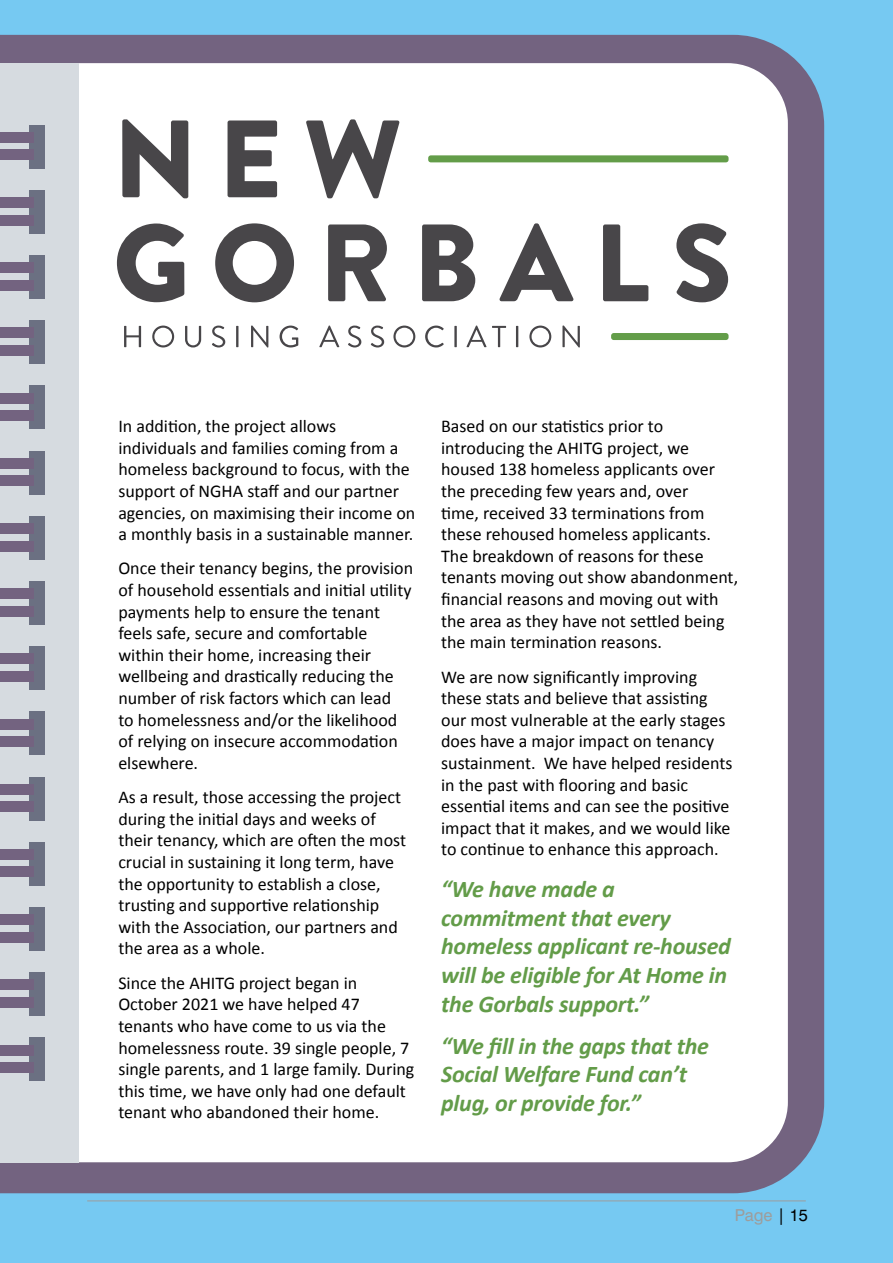
<style>
.page{position:relative;width:893px;height:1263px;background:#76c9f2}
.page>*{position:absolute;margin:0;border:0;box-sizing:border-box;transform-origin:0 0}
.t1{font:italic 700 24px/28.8px "Calibri";letter-spacing:-.01em;color:#639c49}
.t2{font:18px/21.6px "Calibri";color:#000}
.t3{font:16.5px "Swiss 721 BT";color:#9d9d9c}
.s1{color:#000}
</style>
<div class="page">
<div style="left:1px;top:35px;width:823px;height:1158px;background:#736380"></div>
<div style="left:79px;top:63px;width:709px;height:1099px;background:#fff"></div>
<div style="left:0;top:63px;width:79px;height:1099px;background:#d6dbe0"></div>
<div style="left:29px;top:125px;width:15px;height:43px;background:#6b7082"></div>
<div style="left:0;top:132px;width:34px;height:10px;background:#736380"></div>
<div style="left:0;top:150px;width:34px;height:10px;background:#736380"></div>
<div style="left:29px;top:190px;width:15px;height:43px;background:#6b7082"></div>
<div style="left:0;top:197px;width:34px;height:11px;background:#736380"></div>
<div style="left:0;top:215px;width:34px;height:10px;background:#736380"></div>
<div style="left:29px;top:255px;width:15px;height:44px;background:#6b7082"></div>
<div style="left:0;top:263px;width:34px;height:10px;background:#736380"></div>
<div style="left:0;top:280px;width:34px;height:10px;background:#736380"></div>
<div style="left:29px;top:321px;width:15px;height:43px;background:#6b7082"></div>
<div style="left:0;top:328px;width:34px;height:10px;background:#736380"></div>
<div style="left:0;top:345px;width:34px;height:11px;background:#736380"></div>
<div style="left:29px;top:386px;width:15px;height:43px;background:#6b7082"></div>
<div style="left:0;top:393px;width:34px;height:10px;background:#736380"></div>
<div style="left:0;top:410px;width:34px;height:11px;background:#736380"></div>
<div style="left:29px;top:451px;width:15px;height:43px;background:#6b7082"></div>
<div style="left:0;top:458px;width:34px;height:10px;background:#736380"></div>
<div style="left:0;top:476px;width:34px;height:10px;background:#736380"></div>
<div style="left:29px;top:516px;width:15px;height:43px;background:#6b7082"></div>
<div style="left:0;top:523px;width:34px;height:11px;background:#736380"></div>
<div style="left:0;top:541px;width:34px;height:10px;background:#736380"></div>
<div style="left:29px;top:581px;width:15px;height:44px;background:#6b7082"></div>
<div style="left:0;top:588px;width:34px;height:11px;background:#736380"></div>
<div style="left:0;top:606px;width:34px;height:10px;background:#736380"></div>
<div style="left:29px;top:646px;width:15px;height:44px;background:#6b7082"></div>
<div style="left:0;top:654px;width:34px;height:10px;background:#736380"></div>
<div style="left:0;top:671px;width:34px;height:10px;background:#736380"></div>
<div style="left:29px;top:712px;width:15px;height:43px;background:#6b7082"></div>
<div style="left:0;top:719px;width:34px;height:10px;background:#736380"></div>
<div style="left:0;top:736px;width:34px;height:11px;background:#736380"></div>
<div style="left:29px;top:777px;width:15px;height:43px;background:#6b7082"></div>
<div style="left:0;top:784px;width:34px;height:10px;background:#736380"></div>
<div style="left:0;top:802px;width:34px;height:10px;background:#736380"></div>
<div style="left:29px;top:842px;width:15px;height:43px;background:#6b7082"></div>
<div style="left:0;top:849px;width:34px;height:10px;background:#736380"></div>
<div style="left:0;top:867px;width:34px;height:10px;background:#736380"></div>
<div style="left:29px;top:907px;width:15px;height:43px;background:#6b7082"></div>
<div style="left:0;top:914px;width:34px;height:11px;background:#736380"></div>
<div style="left:0;top:932px;width:34px;height:10px;background:#736380"></div>
<div style="left:29px;top:972px;width:15px;height:44px;background:#6b7082"></div>
<div style="left:0;top:980px;width:34px;height:10px;background:#736380"></div>
<div style="left:0;top:997px;width:34px;height:10px;background:#736380"></div>
<div style="left:29px;top:1038px;width:15px;height:43px;background:#6b7082"></div>
<div style="left:0;top:1045px;width:34px;height:10px;background:#736380"></div>
<div style="left:0;top:1062px;width:34px;height:11px;background:#736380"></div>
<svg style="left:0;top:35px;width:1px;height:1158px"></svg>
<div style="left:0;top:132px;width:28px;height:10px;background:#736380"></div>
<div style="left:0;top:150px;width:28px;height:10px;background:#736380"></div>
<div style="left:0;top:197px;width:28px;height:11px;background:#736380"></div>
<div style="left:0;top:215px;width:28px;height:10px;background:#736380"></div>
<div style="left:0;top:263px;width:28px;height:10px;background:#736380"></div>
<div style="left:0;top:280px;width:28px;height:10px;background:#736380"></div>
<div style="left:0;top:328px;width:28px;height:10px;background:#736380"></div>
<div style="left:0;top:345px;width:28px;height:11px;background:#736380"></div>
<div style="left:0;top:393px;width:28px;height:10px;background:#736380"></div>
<div style="left:0;top:410px;width:28px;height:11px;background:#736380"></div>
<div style="left:0;top:458px;width:28px;height:10px;background:#736380"></div>
<div style="left:0;top:476px;width:28px;height:10px;background:#736380"></div>
<div style="left:0;top:523px;width:28px;height:11px;background:#736380"></div>
<div style="left:0;top:541px;width:28px;height:10px;background:#736380"></div>
<div style="left:0;top:588px;width:28px;height:11px;background:#736380"></div>
<div style="left:0;top:606px;width:28px;height:10px;background:#736380"></div>
<div style="left:0;top:654px;width:28px;height:10px;background:#736380"></div>
<div style="left:0;top:671px;width:28px;height:10px;background:#736380"></div>
<div style="left:0;top:719px;width:28px;height:10px;background:#736380"></div>
<div style="left:0;top:736px;width:28px;height:11px;background:#736380"></div>
<div style="left:0;top:784px;width:28px;height:10px;background:#736380"></div>
<div style="left:0;top:802px;width:28px;height:10px;background:#736380"></div>
<div style="left:0;top:849px;width:28px;height:10px;background:#736380"></div>
<div style="left:0;top:867px;width:28px;height:10px;background:#736380"></div>
<div style="left:0;top:914px;width:28px;height:11px;background:#736380"></div>
<div style="left:0;top:932px;width:28px;height:10px;background:#736380"></div>
<div style="left:0;top:980px;width:28px;height:10px;background:#736380"></div>
<div style="left:0;top:997px;width:28px;height:10px;background:#736380"></div>
<div style="left:0;top:1045px;width:28px;height:10px;background:#736380"></div>
<div style="left:0;top:1062px;width:28px;height:11px;background:#736380"></div>
<hr style="left:87px;top:1200px;width:719px;height:1px;background:#9d9d9c">
<svg style="left:122px;top:119px;width:66px;height:79px;background:#8d8b8d"></svg>
<svg style="left:228px;top:120px;width:49px;height:77px;background:#7a787a"></svg>
<svg style="left:306px;top:119px;width:94px;height:79px;background:#a5a4a6"></svg>
<svg style="left:117px;top:223px;width:67px;height:79px;background:#939294"></svg>
<svg style="left:215px;top:223px;width:79px;height:79px;background:#9b9a9c"></svg>
<svg style="left:328px;top:224px;width:59px;height:77px;background:#7e7d7f"></svg>
<svg style="left:422px;top:224px;width:53px;height:77px;background:#706f71"></svg>
<svg style="left:499px;top:223px;width:75px;height:78px;background:#afaeaf"></svg>
<svg style="left:603px;top:224px;width:45px;height:77px;background:#a2a1a2"></svg>
<svg style="left:676px;top:223px;width:52px;height:79px;background:#919092"></svg>
<svg style="left:124px;top:326px;width:17px;height:21px"></svg>
<svg style="left:152px;top:326px;width:22px;height:21px"></svg>
<svg style="left:185px;top:326px;width:16px;height:21px"></svg>
<svg style="left:212px;top:326px;width:13px;height:21px"></svg>
<hr style="left:236px;top:326px;width:2px;height:21px;background:#484649">
<svg style="left:251px;top:326px;width:17px;height:21px"></svg>
<svg style="left:280px;top:326px;width:18px;height:21px"></svg>
<svg style="left:319px;top:326px;width:20px;height:21px"></svg>
<svg style="left:348px;top:326px;width:13px;height:21px"></svg>
<svg style="left:371px;top:326px;width:13px;height:21px"></svg>
<svg style="left:393px;top:326px;width:22px;height:21px"></svg>
<svg style="left:425px;top:326px;width:19px;height:21px"></svg>
<hr style="left:454px;top:326px;width:3px;height:21px;background:#484649">
<svg style="left:466px;top:326px;width:40px;height:21px"></svg>
<hr style="left:516px;top:326px;width:2px;height:21px;background:#484649">
<svg style="left:529px;top:326px;width:22px;height:21px"></svg>
<svg style="left:562px;top:326px;width:18px;height:21px"></svg>
<div style="left:428px;top:155px;width:301px;height:7px;background:#639d49;border-radius:3px"></div>
<div style="left:611px;top:333px;width:118px;height:7px;background:#639d49;border-radius:3px"></div>
<p class="t2" style="left:118px;top:415px;width:298px">In addition, the project allows individuals and families coming from a homeless background to focus, with the support of NGHA staff and our partner agencies, on maximising their income on a monthly basis in a sustainable manner.</p>
<p class="t2" style="left:118px;top:557px;width:296px">Once their tenancy begins, the provision of household essentials and initial utility payments help to ensure the tenant feels safe, secure and comfortable within their home, increasing their wellbeing and drastically reducing the number of risk factors which can lead<br>to homelessness and/or the likelihood of relying on insecure accommodation elsewhere.</p>
<p class="t2" style="left:118px;top:786px;width:289px">As a result, those accessing the project during the initial days and weeks of their tenancy, which are often the most crucial in sustaining it long term, have the opportunity to establish a close, trusting and supportive relationship with the Association, our partners and the area as a whole.</p>
<p class="t2" style="left:118px;top:971px;width:297px">Since the AHITG project began in October 2021 we have helped 47 tenants who have come to us via the homelessness route. 39 single people, 7 single parents, and 1 large family. During this time, we have only had one default tenant who abandoned their home.</p>
<p class="t2" style="left:441px;top:415px;width:298px">Based on our statistics prior to introducing the AHITG project, we housed 138 homeless applicants over the preceding few years and, over<br>time, received 33 terminations from these rehoused homeless applicants.<br>The breakdown of reasons for these tenants moving out show abandonment, financial reasons and moving out with the area as they have not settled being the main termination reasons.</p>
<p class="t2" style="left:441px;top:665px;width:293px">We are now significantly improving these stats and believe that assisting our most vulnerable at the early stages does have a major impact on tenancy sustainment. We have helped residents in the past with flooring and basic essential items and can see the positive impact that it makes, and we would like to continue to enhance this approach.</p>
<h1 class="t1" style="left:441px;top:874px;width:291px">“We have made a commitment that every homeless applicant re-housed will be eligible for At Home in the Gorbals support.”</h1>
<h1 class="t1" style="left:441px;top:1030px;width:269px">“We fill in the gaps that the<br>Social Welfare Fund can’t plug, or provide for.”</h1>
<p class="t3" style="left:735px;top:1205px;width:75px">Page <span class="s1">| 15</span></p>
</div>
